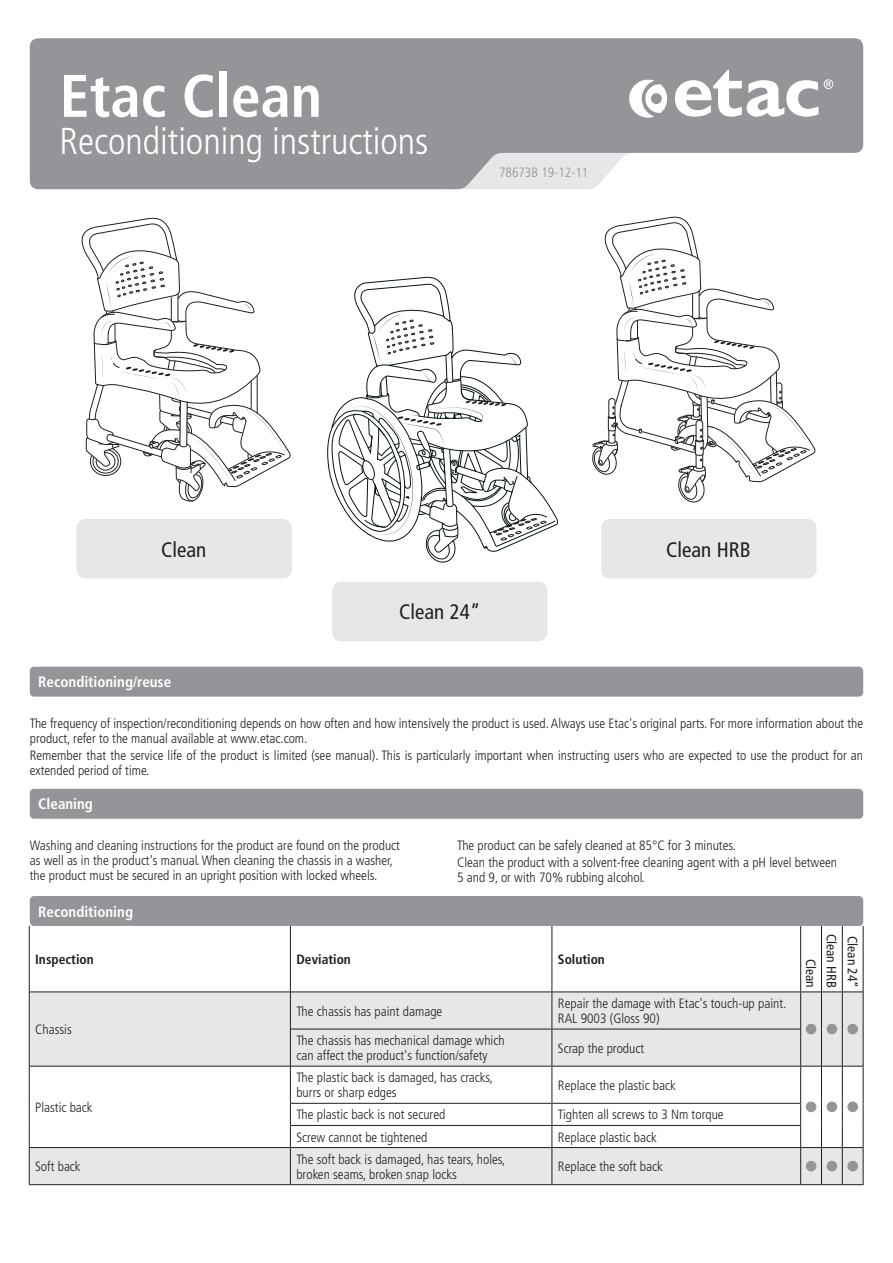
<style>
.page{position:relative;width:893px;height:1263px;background:#fff}
.page>*{position:absolute;margin:0;border:0;box-sizing:border-box;transform-origin:0 0}
.t1{font:700 condensed 60px "Frutiger LT Pro";color:#fff}
.t2{font:300 condensed 37.5px "Frutiger LT Pro";color:#fff}
.t3{font:condensed 21px "Frutiger LT Pro";color:#231f20}
.t4{font:700 condensed 15px "Frutiger LT Pro";color:#fff}
.t5{font:300 condensed 13.5px/15px "Frutiger LT Pro";color:#231f20}
.t6{font:700 condensed 13.5px "Frutiger LT Pro";color:#231f20}
.t7{font:condensed 13.5px "Frutiger LT Pro";color:#231f20}
.t8{font:300 condensed 13.5px "Frutiger LT Pro";color:#939598}
</style>
<div class="page">
<svg style="left:30px;top:38px;width:833px;height:151px;fill:#939598"></svg>
<svg style="left:824px;top:79px;width:9px;height:10px"></svg>
<svg style="left:675px;top:70px;width:143px;height:47px"></svg>
<svg style="left:629px;top:80px;width:38px;height:38px"></svg>
<div style="left:76px;top:519px;width:216px;height:59px;background:#e6e7e9;border-radius:9px"></div>
<div style="left:332px;top:582px;width:215px;height:59px;background:#e6e7e9;border-radius:9px"></div>
<div style="left:601px;top:519px;width:215px;height:59px;background:#e6e7e9;border-radius:9px"></div>
<svg style="left:81px;top:217px;width:210px;height:285px"></svg>
<svg style="left:327px;top:276px;width:231px;height:287px"></svg>
<svg style="left:331px;top:284px;width:224px;height:277px"></svg>
<svg style="left:592px;top:216px;width:224px;height:286px"></svg>
<div style="left:30px;top:992px;width:833px;height:37px;background:#e6e7e9"></div>
<svg style="left:30px;top:1029px;width:833px;height:155px"></svg>
<hr style="left:29px;top:992px;width:261px;height:1px;background:#231f20">
<hr style="left:291px;top:992px;width:261px;height:1px;background:#231f20">
<hr style="left:552px;top:992px;width:248px;height:1px;background:#231f20">
<hr style="left:291px;top:1029px;width:261px;height:1px;background:#231f20">
<hr style="left:552px;top:1029px;width:248px;height:1px;background:#231f20">
<hr style="left:29px;top:1066px;width:261px;height:1px;background:#231f20">
<hr style="left:291px;top:1066px;width:261px;height:1px;background:#231f20">
<hr style="left:552px;top:1066px;width:248px;height:1px;background:#231f20">
<hr style="left:291px;top:1103px;width:261px;height:1px;background:#231f20">
<hr style="left:552px;top:1103px;width:248px;height:1px;background:#231f20">
<hr style="left:291px;top:1125px;width:261px;height:1px;background:#231f20">
<hr style="left:552px;top:1125px;width:248px;height:1px;background:#231f20">
<svg style="left:800px;top:991px;width:63px;height:1px"></svg>
<svg style="left:801px;top:1066px;width:62px;height:1px"></svg>
<hr style="left:29px;top:926px;width:1px;height:66px;background:#231f20">
<hr style="left:863px;top:926px;width:1px;height:66px;background:#231f20">
<hr style="left:29px;top:992px;width:1px;height:37px;background:#231f20">
<hr style="left:29px;top:1029px;width:1px;height:37px;background:#231f20">
<hr style="left:863px;top:992px;width:1px;height:37px;background:#231f20">
<hr style="left:863px;top:1029px;width:1px;height:37px;background:#231f20">
<hr style="left:29px;top:1066px;width:1px;height:37px;background:#231f20">
<hr style="left:863px;top:1066px;width:1px;height:37px;background:#231f20">
<svg style="left:29px;top:1103px;width:1px;height:44px"></svg>
<hr style="left:290px;top:926px;width:1px;height:66px;background:#231f20">
<hr style="left:552px;top:926px;width:1px;height:66px;background:#231f20">
<hr style="left:800px;top:926px;width:1px;height:65px;background:#231f20">
<hr style="left:821px;top:926px;width:1px;height:65px;background:#231f20">
<hr style="left:842px;top:926px;width:1px;height:65px;background:#231f20">
<hr style="left:290px;top:992px;width:1px;height:37px;background:#231f20">
<hr style="left:552px;top:992px;width:1px;height:37px;background:#231f20">
<hr style="left:800px;top:992px;width:1px;height:37px;background:#231f20">
<hr style="left:821px;top:992px;width:1px;height:37px;background:#231f20">
<hr style="left:842px;top:992px;width:1px;height:37px;background:#231f20">
<hr style="left:821px;top:1029px;width:1px;height:37px;background:#231f20">
<hr style="left:842px;top:1029px;width:1px;height:37px;background:#231f20">
<hr style="left:290px;top:1029px;width:1px;height:37px;background:#231f20">
<hr style="left:552px;top:1029px;width:1px;height:37px;background:#231f20">
<hr style="left:800px;top:1029px;width:1px;height:37px;background:#231f20">
<hr style="left:290px;top:1066px;width:1px;height:37px;background:#231f20">
<hr style="left:552px;top:1066px;width:1px;height:37px;background:#231f20">
<hr style="left:800px;top:1066px;width:1px;height:37px;background:#231f20">
<hr style="left:821px;top:1066px;width:1px;height:37px;background:#231f20">
<hr style="left:842px;top:1066px;width:1px;height:37px;background:#231f20">
<svg style="left:290px;top:1103px;width:1px;height:44px"></svg>
<svg style="left:552px;top:1103px;width:1px;height:44px"></svg>
<hr style="left:29px;top:1148px;width:1px;height:36px;background:#231f20">
<hr style="left:29px;top:1147px;width:261px;height:1px;background:#231f20">
<hr style="left:290px;top:1147px;width:262px;height:1px;background:#231f20">
<hr style="left:552px;top:1147px;width:249px;height:1px;background:#231f20">
<svg style="left:800px;top:1103px;width:64px;height:45px"></svg>
<hr style="left:290px;top:1148px;width:1px;height:36px;background:#231f20">
<hr style="left:552px;top:1148px;width:1px;height:36px;background:#231f20">
<hr style="left:800px;top:1148px;width:1px;height:36px;background:#231f20">
<hr style="left:821px;top:1148px;width:1px;height:36px;background:#231f20">
<hr style="left:842px;top:1148px;width:1px;height:36px;background:#231f20">
<hr style="left:863px;top:1148px;width:1px;height:36px;background:#231f20">
<svg style="left:801px;top:1184px;width:62px;height:1px"></svg>
<hr style="left:29px;top:1184px;width:261px;height:1px;background:#231f20">
<hr style="left:290px;top:1184px;width:262px;height:1px;background:#231f20">
<hr style="left:552px;top:1184px;width:249px;height:1px;background:#231f20">
<div style="left:806px;top:1024px;width:10px;height:10px;background:#939598;border-radius:50%"></div>
<div style="left:827px;top:1024px;width:10px;height:10px;background:#939598;border-radius:50%"></div>
<div style="left:847px;top:1024px;width:11px;height:10px;background:#939598;border-radius:50%"></div>
<div style="left:806px;top:1101px;width:10px;height:11px;background:#939598;border-radius:50%"></div>
<div style="left:827px;top:1101px;width:10px;height:11px;background:#939598;border-radius:50%"></div>
<div style="left:847px;top:1101px;width:11px;height:11px;background:#939598;border-radius:50%"></div>
<div style="left:806px;top:1161px;width:10px;height:10px;background:#939598;border-radius:50%"></div>
<div style="left:827px;top:1161px;width:10px;height:10px;background:#939598;border-radius:50%"></div>
<div style="left:847px;top:1161px;width:11px;height:10px;background:#939598;border-radius:50%"></div>
<div style="left:30px;top:896px;width:833px;height:30px;background:#939598;border-radius:4px"></div>
<div style="left:30px;top:789px;width:833px;height:30px;background:#939598;border-radius:4px"></div>
<div style="left:30px;top:667px;width:833px;height:30px;background:#939598;border-radius:4px"></div>
<p class="t1" style="left:60px;top:60px;width:264px">Etac Clean</p>
<p class="t2" style="left:60px;top:119px;width:370px">Reconditioning instructions</p>
<p class="t8" style="left:499px;top:165px;width:91px">78673B 19-12-11</p>
<p class="t3" style="left:161px;top:537px;width:47px">Clean</p>
<p class="t4" style="left:38px;top:673px;width:134px">Reconditioning/reuse</p>
<p class="t3" style="left:399px;top:600px;width:83px">Clean 24”</p>
<p class="t3" style="left:666px;top:537px;width:86px">Clean HRB</p>
<p class="t5" style="left:30px;top:716px;width:835px">The frequency of inspection/reconditioning depends on how often and how intensively the product is used. Always use Etac's original parts. For more information about the product, refer to the manual available at www.etac.com.</p>
<p class="t5" style="left:30px;top:748px;width:835px">Remember that the service life of the product is limited (see manual). This is particularly important when instructing users who are expected to use the product for an extended period of time.</p>
<p class="t4" style="left:38px;top:795px;width:56px">Cleaning</p>
<p class="t5" style="left:30px;top:838px;width:372px">Washing and cleaning instructions for the product are found on the product as well as in the product's manual. When cleaning the chassis in a washer, the product must be secured in an upright position with locked wheels.</p>
<p class="t5" style="left:457px;top:838px;width:280px">The product can be safely cleaned at 85°C for 3 minutes.</p>
<p class="t5" style="left:457px;top:855px;width:381px">Clean the product with a solvent-free cleaning agent with a pH level between<br>5 and 9, or with 70% rubbing alcohol.</p>
<p class="t4" style="left:38px;top:902px;width:96px">Reconditioning</p>
<p class="t6" style="left:35px;top:951px;width:60px">Inspection</p>
<p class="t6" style="left:296px;top:951px;width:56px">Deviation</p>
<p class="t6" style="left:558px;top:951px;width:49px">Solution</p>
<p class="t5" style="left:35px;top:1022px;width:38px">Chassis</p>
<p class="t5" style="left:35px;top:1100px;width:59px">Plastic back</p>
<p class="t5" style="left:296px;top:1003px;width:147px">The chassis has paint damage</p>
<p class="t5" style="left:558px;top:996px;width:230px">Repair the damage with Etac's touch-up paint.<br>RAL 9003 (Gloss 90)</p>
<p class="t5" style="left:296px;top:1033px;width:210px">The chassis has mechanical damage which can affect the product's function/safety</p>
<p class="t5" style="left:558px;top:1041px;width:88px">Scrap the product</p>
<p class="t5" style="left:296px;top:1070px;width:198px">The plastic back is damaged, has cracks, burrs or sharp edges</p>
<p class="t5" style="left:558px;top:1078px;width:119px">Replace the plastic back</p>
<p class="t5" style="left:296px;top:1107px;width:150px">The plastic back is not secured</p>
<p class="t5" style="left:558px;top:1107px;width:167px">Tighten all screws to 3 Nm torque</p>
<p class="t5" style="left:296px;top:1129px;width:132px">Screw cannot be tightened</p>
<p class="t5" style="left:558px;top:1129px;width:100px">Replace plastic back</p>
<p class="t5" style="left:35px;top:1159px;width:47px">Soft back</p>
<p class="t5" style="left:296px;top:1152px;width:210px">The soft back is damaged, has tears, holes, broken seams, broken snap locks</p>
<p class="t5" style="left:558px;top:1159px;width:106px">Replace the soft back</p>
<p class="t7" style="left:819px;top:959px;width:30px;rotate:90deg">Clean</p>
<p class="t7" style="left:839px;top:934px;width:55px;rotate:90deg">Clean HRB</p>
<p class="t7" style="left:860px;top:936px;width:53px;rotate:90deg">Clean 24”</p>
</div>
